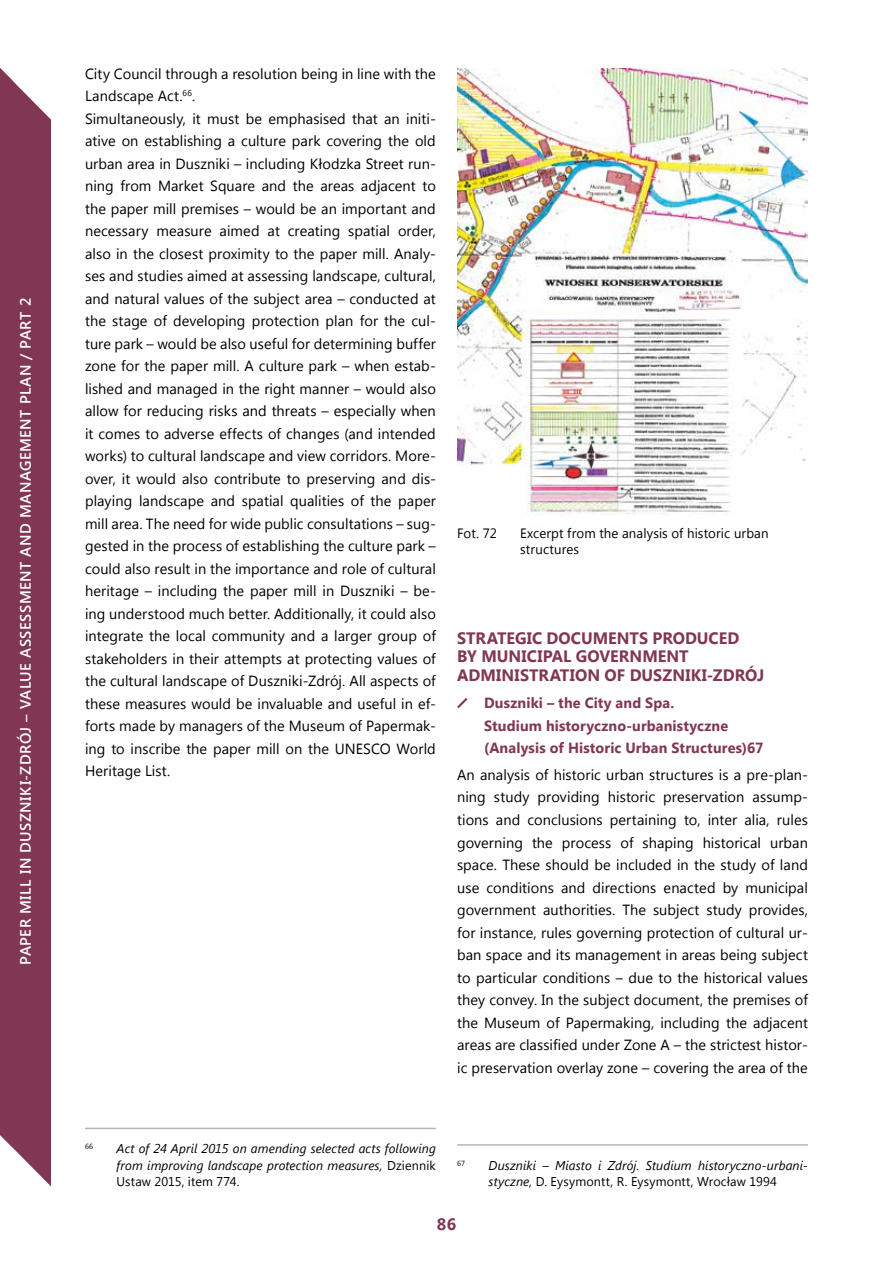
<style>
.page{position:relative;width:893px;height:1263px;background:#fff}
.page>*{position:absolute;margin:0;border:0;box-sizing:border-box;transform-origin:0 0}
.t1{font:700 16.5px/18.9px "Segoe UI";color:#813754}
.t2{font:600 15px "Segoe UI";letter-spacing:.03em;color:#fff}
.t3{font:14.7px/22.5px "Segoe UI";letter-spacing:.005em;color:#000}
.t4{font:700 14.7px/22.5px "Segoe UI";letter-spacing:.01em;color:#813754}
.t5{font:13.5px/16.5px "Segoe UI";letter-spacing:.01em;color:#000}
.t6{font:italic 12.75px/16.5px "Segoe UI";letter-spacing:.01em;color:#000;text-align:justify}
.t7{font:7.5px "Segoe UI";color:#000}
.s1{font-style:normal}
</style>
<div class="page">
<img style="left:457px;top:68px;width:351px;height:447px">
<hr style="left:85px;top:1128px;width:351px;height:1px;background:#b1b4b6">
<svg style="left:457px;top:698px;width:11px;height:10px"></svg>
<hr style="left:457px;top:1144px;width:351px;height:2px;background:#b1b4b6">
<div style="left:0;top:68px;width:51px;height:1118px;background:#813754"></div>
<p class="t2" style="left:15px;top:965px;width:668px;rotate:-90deg">PAPER MILL IN DUSZNIKI-ZDRÓJ – VALUE ASSESSMENT AND MANAGEMENT PLAN / PART 2</p>
<p class="t3" style="left:85px;top:62px;width:352px">City Council through a resolution being in line with the Landscape Act.<sup>66</sup>.<br>Simultaneously, it must be emphasised that an initi&shy;ative on establishing a culture park covering the old urban area in Duszniki – including Kłodzka Street run&shy;ning from Market Square and the areas adjacent to the paper mill premises – would be an important and necessary measure aimed at creating spatial order, also in the closest proximity to the paper mill. Analy&shy;ses and studies aimed at assessing landscape, cultural, and natural values of the subject area – conducted at the stage of developing protection plan for the cul&shy;ture park – would be also useful for determining buffer zone for the paper mill. A culture park – when estab&shy;lished and managed in the right manner – would also allow for reducing risks and threats – especially when it comes to adverse effects of changes (and intended works) to cultural landscape and view corridors. More&shy;over, it would also contribute to preserving and dis&shy;playing landscape and spatial qualities of the paper mill area. The need for wide public consultations – sug&shy;gested in the process of establishing the culture park – could also result in the importance and role of cultural heritage – including the paper mill in Duszniki – be&shy;ing understood much better. Additionally, it could also integrate the local community and a larger group of stakeholders in their attempts at protecting values of the cultural landscape of Duszniki-Zdrój. All aspects of these measures would be invaluable and useful in ef&shy;forts made by managers of the Museum of Papermak&shy;ing to inscribe the paper mill on the UNESCO World Heritage List.</p>
<p class="t5" style="left:457px;top:524px;width:41px">Fot. 72</p>
<p class="t5" style="left:520px;top:524px;width:250px">Excerpt from the analysis of historic urban structures</p>
<p class="t1" style="left:457px;top:627px;width:309px">STRATEGIC DOCUMENTS PRODUCED<br>BY MUNICIPAL GOVERNMENT<br>ADMINISTRATION OF DUSZNIKI-ZDRÓJ</p>
<p class="t4" style="left:484px;top:691px;width:281px">Duszniki – the City and Spa.<br>Studium historyczno-urbanistyczne (Analysis of Historic Urban Structures)67</p>
<p class="t3" style="left:457px;top:763px;width:352px;text-align:justify">An analysis of historic urban structures is a pre-plan&shy;ning study providing historic preservation assump&shy;tions and conclusions pertaining to, inter alia, rules governing the process of shaping historical urban space. These should be included in the study of land use conditions and directions enacted by municipal government authorities. The subject study provides, for instance, rules governing protection of cultural ur&shy;ban space and its management in areas being subject to particular conditions – due to the historical values they convey. In the subject document, the premises of the Museum of Papermaking, including the adjacent areas are classified under Zone A – the strictest histor&shy;ic preservation overlay zone – covering the area of the</p>
<p class="t7" style="left:85px;top:1141px;width:10px">66</p>
<p class="t6" style="left:117px;top:1140px;width:321px">Act of 24 April 2015 on amending selected acts following from improving landscape protection measures, <span class="s1">Dziennik Ustaw 2015, item 774.</span></p>
<p class="t7" style="left:457px;top:1158px;width:10px">67</p>
<p class="t6" style="left:489px;top:1156px;width:321px">Duszniki – Miasto i Zdrój. Studium historyczno-urbani&shy;styczne, <span class="s1">D. Eysymontt, R. Eysymontt, Wrocław 1994</span></p>
<p class="t1" style="left:437px;top:1214px;width:21px">86</p>
</div>
